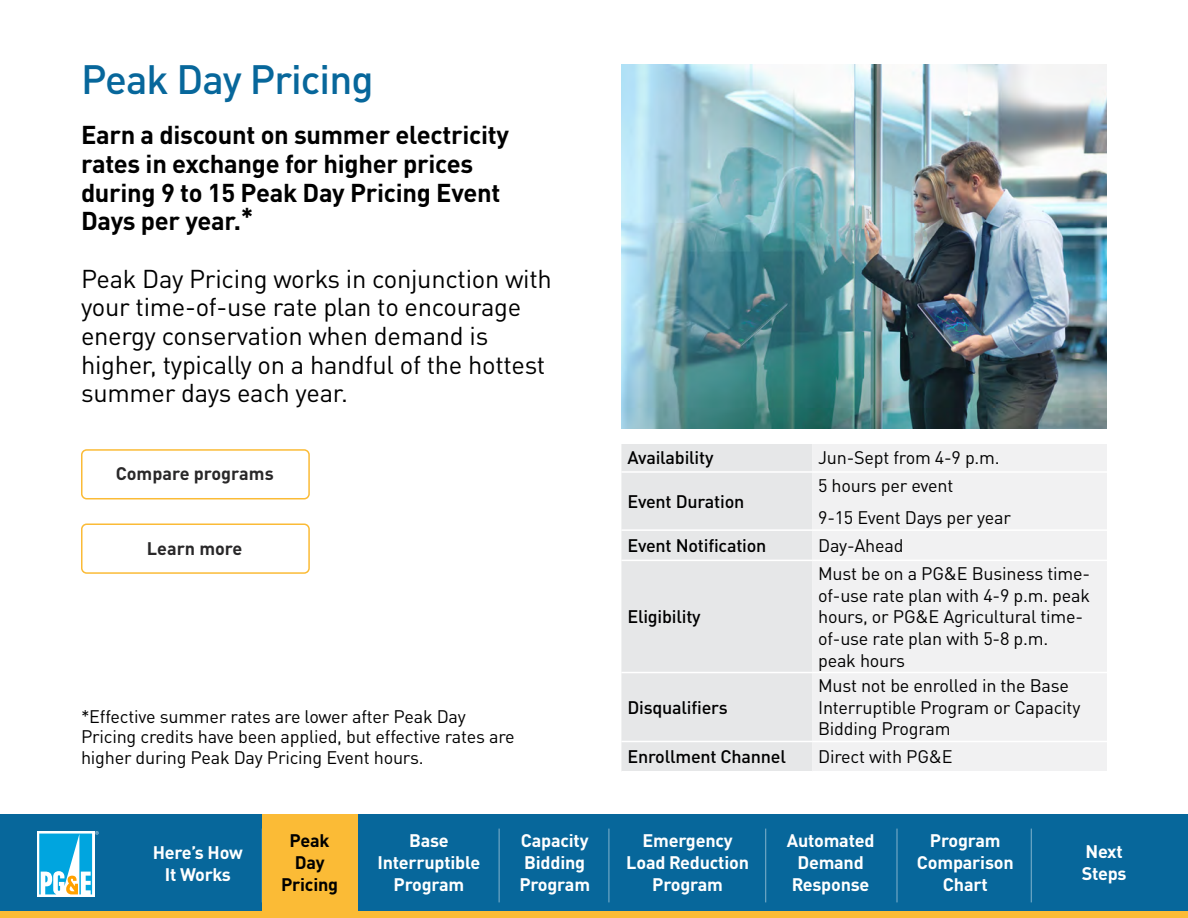
<style>
.page{position:relative;width:1188px;height:918px;background:#fff}
.page>*{position:absolute;margin:0;border:0;box-sizing:border-box;transform-origin:0 0}
.t1{font:500 40.5px "DIN Pro";letter-spacing:-.025em;color:#07679b}
.t2{font:25.5px/28.7px "DIN Pro";letter-spacing:-.01em;color:#000}
.t3{font:700 25.5px/28.7px "DIN Pro";letter-spacing:-.01em;color:#000}
.t4{font:18px/21.6px "DIN Pro";letter-spacing:-.01em;color:#000}
.t5{font:700 18px/21.6px "DIN Pro";letter-spacing:-.01em;color:#fff;text-align:center}
.t6{font:500 18px "DIN Pro";letter-spacing:-.01em;color:#000}
.t7{font:700 18px "DIN Pro";color:#292829}
.t8{font:700 18px/21.6px "DIN Pro";letter-spacing:-.01em;color:#000;text-align:center}
</style>
<div class="page">
<div style="left:0;top:815px;width:1188px;height:103px;background:#07679b"></div>
<div style="left:0;top:912px;width:1188px;height:6px;background:#fbbb36"></div>
<div style="left:81px;top:449px;width:229px;height:50px;border:2px solid #fbbb36;border-radius:5px"></div>
<div style="left:81px;top:524px;width:229px;height:50px;border:2px solid #fbbb36;border-radius:5px"></div>
<div style="left:621px;top:444px;width:191px;height:327px;background:#e6e7e8"></div>
<div style="left:812px;top:444px;width:295px;height:327px;background:#f1f1f2"></div>
<hr style="left:621px;top:471px;width:191px;height:2px;background:#fff">
<hr style="left:812px;top:471px;width:295px;height:2px;background:#fff">
<hr style="left:621px;top:529px;width:191px;height:2px;background:#fff">
<hr style="left:812px;top:529px;width:295px;height:2px;background:#fff">
<hr style="left:621px;top:560px;width:191px;height:1px;background:#fff">
<hr style="left:812px;top:560px;width:295px;height:1px;background:#fff">
<hr style="left:621px;top:672px;width:191px;height:1px;background:#fff">
<hr style="left:812px;top:672px;width:295px;height:1px;background:#fff">
<hr style="left:621px;top:741px;width:191px;height:1px;background:#fff">
<hr style="left:812px;top:741px;width:295px;height:1px;background:#fff">
<img style="left:621px;top:65px;width:486px;height:364px">
<div style="left:37px;top:831px;width:58px;height:66px;background:#fff"></div>
<svg style="left:39px;top:831px;width:60px;height:63px"></svg>
<hr style="left:499px;top:829px;width:1px;height:73px;background:#83b3cd">
<hr style="left:609px;top:829px;width:1px;height:73px;background:#83b3cd">
<hr style="left:765px;top:829px;width:1px;height:73px;background:#83b3cd">
<hr style="left:897px;top:829px;width:1px;height:73px;background:#83b3cd">
<hr style="left:1031px;top:829px;width:1px;height:73px;background:#83b3cd">
<div style="left:262px;top:815px;width:96px;height:103px;background:#fbbb36"></div>
<h1 class="t1" style="left:81px;top:46px;width:294px">Peak Day Pricing</h1>
<h2 class="t3" style="left:81px;top:118px;width:430px">Earn a discount on summer electricity rates in exchange for higher prices during 9 to 15 Peak Day Pricing Event<br>Days per year.*</h2>
<h2 class="t2" style="left:81px;top:262px;width:472px">Peak Day Pricing works in conjunction with your time-of-use rate plan to encourage energy conservation when demand is higher, typically on a handful of the hottest summer days each year.</h2>
<p class="t7" style="left:116px;top:459px;width:159px">Compare programs</p>
<p class="t7" style="left:147px;top:533px;width:97px">Learn more</p>
<p class="t4" style="left:81px;top:704px;width:435px;line-height:20.7px">*Effective summer rates are lower after Peak Day<br>Pricing credits have been applied, but effective rates are higher during Peak Day Pricing Event hours.</p>
<p class="t6" style="left:627px;top:443px;width:88px">Availability</p>
<p class="t4" style="left:818px;top:445px;width:183px">Jun-Sept from 4-9 p.m.</p>
<p class="t6" style="left:627px;top:487px;width:119px">Event Duration</p>
<p class="t4" style="left:818px;top:467px;width:194px;line-height:32.4px">5 hours per event<br>9-15 Event Days per year</p>
<p class="t6" style="left:627px;top:531px;width:141px">Event Notification</p>
<p class="t4" style="left:818px;top:533px;width:87px">Day-Ahead</p>
<p class="t6" style="left:627px;top:602px;width:75px">Eligibility</p>
<p class="t6" style="left:627px;top:693px;width:102px">Disqualifiers</p>
<p class="t4" style="left:818px;top:561px;width:273px">Must be on a PG&amp;E Business time&shy;of-use rate plan with 4-9 p.m. peak hours, or PG&amp;E Agricultural time&shy;of-use rate plan with 5-8 p.m. peak hours</p>
<p class="t4" style="left:818px;top:673px;width:264px">Must not be enrolled in the Base<br>Interruptible Program or Capacity<br>Bidding Program</p>
<p class="t6" style="left:627px;top:742px;width:160px">Enrollment Channel</p>
<p class="t4" style="left:818px;top:744px;width:136px">Direct with PG&amp;E</p>
<p class="t5" style="left:153px;top:840px;width:92px">Here’s How<br>It Works</p>
<p class="t5" style="left:378px;top:828px;width:104px">Base<br>Interruptible<br>Program</p>
<p class="t5" style="left:519px;top:828px;width:72px;text-align:left">Capacity<br>Bidding<br>Program</p>
<p class="t5" style="left:626px;top:828px;width:124px">Emergency<br>Load Reduction<br>Program</p>
<p class="t5" style="left:917px;top:828px;width:98px">Program<br>Comparison<br>Chart</p>
<p class="t8" style="left:281px;top:828px;width:59px">Peak<br>Day<br>Pricing</p>
<p class="t5" style="left:1082px;top:839px;width:46px;text-align:left">Next<br>Steps</p>
<p class="t5" style="left:787px;top:828px;width:89px">Automated<br>Demand<br>Response</p>
</div>
